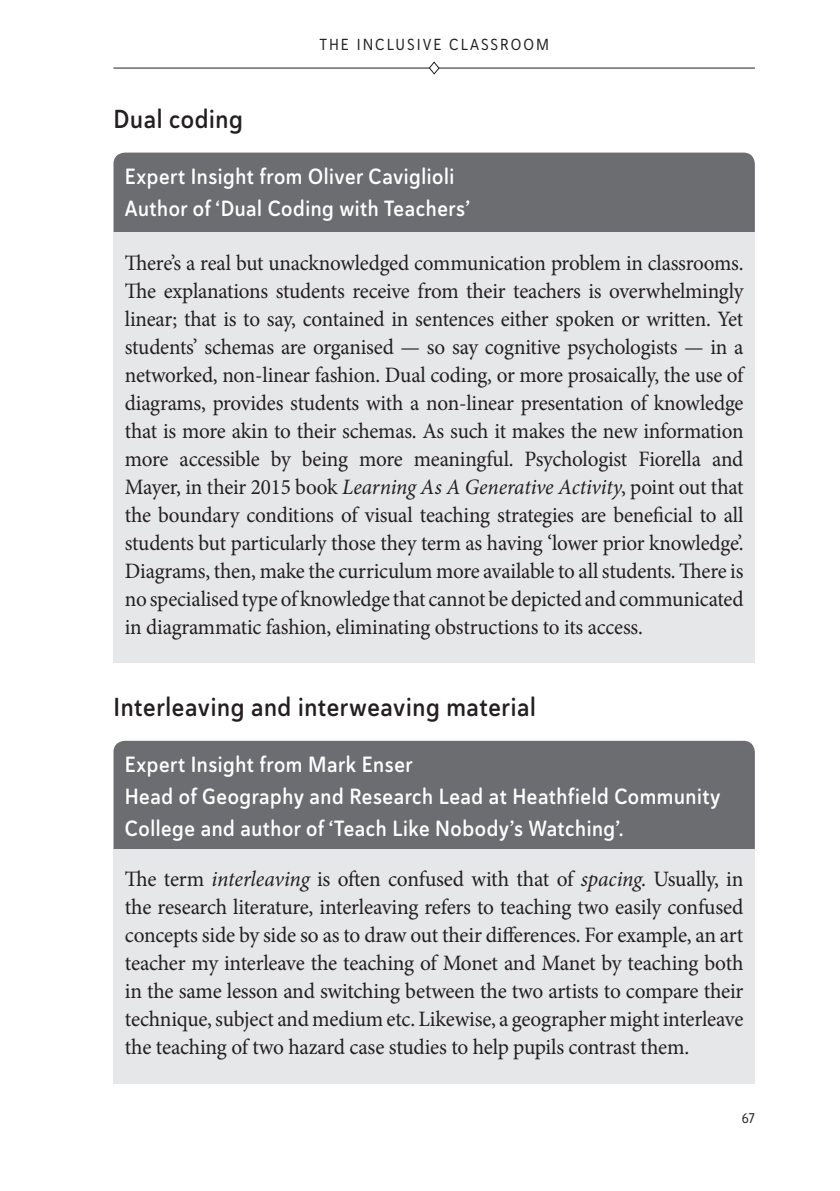
<style>
.page{position:relative;width:840px;height:1191px;background:#fff}
.page>*{position:absolute;margin:0;border:0;box-sizing:border-box;transform-origin:0 0}
.t1{font:26px "Haboro Soft Con Dem";letter-spacing:.025em;color:#231f20}
.t2{font:22px/28px "Minion Pro";letter-spacing:-.01em;color:#231f20;text-align:justify;scale:.96 1}
.t3{font:22px/28px "Minion Pro";letter-spacing:-.01em;color:#231f20;text-align:justify}
.t4{font:22px/32px "Haboro Soft Con Dem";letter-spacing:.025em;color:#fff}
.t5{font:16px "Haboro Soft Con Reg";letter-spacing:.125em;color:#231f20}
.t6{font:14px "Haboro Soft Con Reg";color:#231f20}
.s1{font-style:italic}
</style>
<div class="page">
<hr style="left:113px;top:68px;width:641px;height:1px;background:#231f20">
<svg style="left:428px;top:61px;width:12px;height:14px"></svg>
<div style="left:113px;top:153px;width:641px;height:80px;background:#6c6d70"></div>
<div style="left:113px;top:233px;width:641px;height:430px;background:#e6e7e9"></div>
<div style="left:113px;top:741px;width:641px;height:108px;background:#6c6d70"></div>
<div style="left:113px;top:849px;width:641px;height:234px;background:#e6e7e9"></div>
<p class="t5" style="left:319px;top:34px;width:231px">THE INCLUSIVE CLASSROOM</p>
<p class="t1" style="left:113px;top:102px;width:131px">Dual coding</p>
<p class="t4" style="left:125px;top:160px;width:347px">Expert Insight from Oliver Caviglioli<br>Author of ‘Dual Coding with Teachers’</p>
<p class="t2" style="left:125px;top:249px;width:645px">There’s a real but unacknowledged communication problem in classrooms.<br>The explanations students receive from their teachers is overwhelmingly linear; that is to say, contained in sentences either spoken or written. Yet students’ schemas are organised — so say cognitive psychologists — in a networked, non-linear fashion. Dual coding, or more prosaically, the use of diagrams, provides students with a non-linear presentation of knowledge that is more akin to their schemas. As such it makes the new information more accessible by being more meaningful. Psychologist Fiorella and Mayer, in their 2015 book <span class="s1">Learning As A Generative Activity</span>, point out that the boundary conditions of visual teaching strategies are beneficial to all students but particularly those they term as having ‘lower prior knowledge’.<br>Diagrams, then, make the curriculum more available to all students. There is no specialised type of knowledge that cannot be depicted and communicated in diagrammatic fashion, eliminating obstructions to its access.</p>
<p class="t1" style="left:113px;top:690px;width:423px">Interleaving and interweaving material</p>
<p class="t4" style="left:125px;top:748px;width:596px">Expert Insight from Mark Enser<br>Head of Geography and Research Lead at Heathfield Community<br>College and author of ‘Teach Like Nobody’s Watching’.</p>
<p class="t3" style="left:125px;top:865px;width:619px">The term <span class="s1">interleaving</span> is often confused with that of <span class="s1">spacing</span>. Usually, in the research literature, interleaving refers to teaching two easily confused concepts side by side so as to draw out their differences. For example, an art teacher my interleave the teaching of Monet and Manet by teaching both in the same lesson and switching between the two artists to compare their technique, subject and medium etc. Likewise, a geographer might interleave the teaching of two hazard case studies to help pupils contrast them.</p>
<p class="t6" style="left:741px;top:1109px;width:15px">67</p>
</div>
